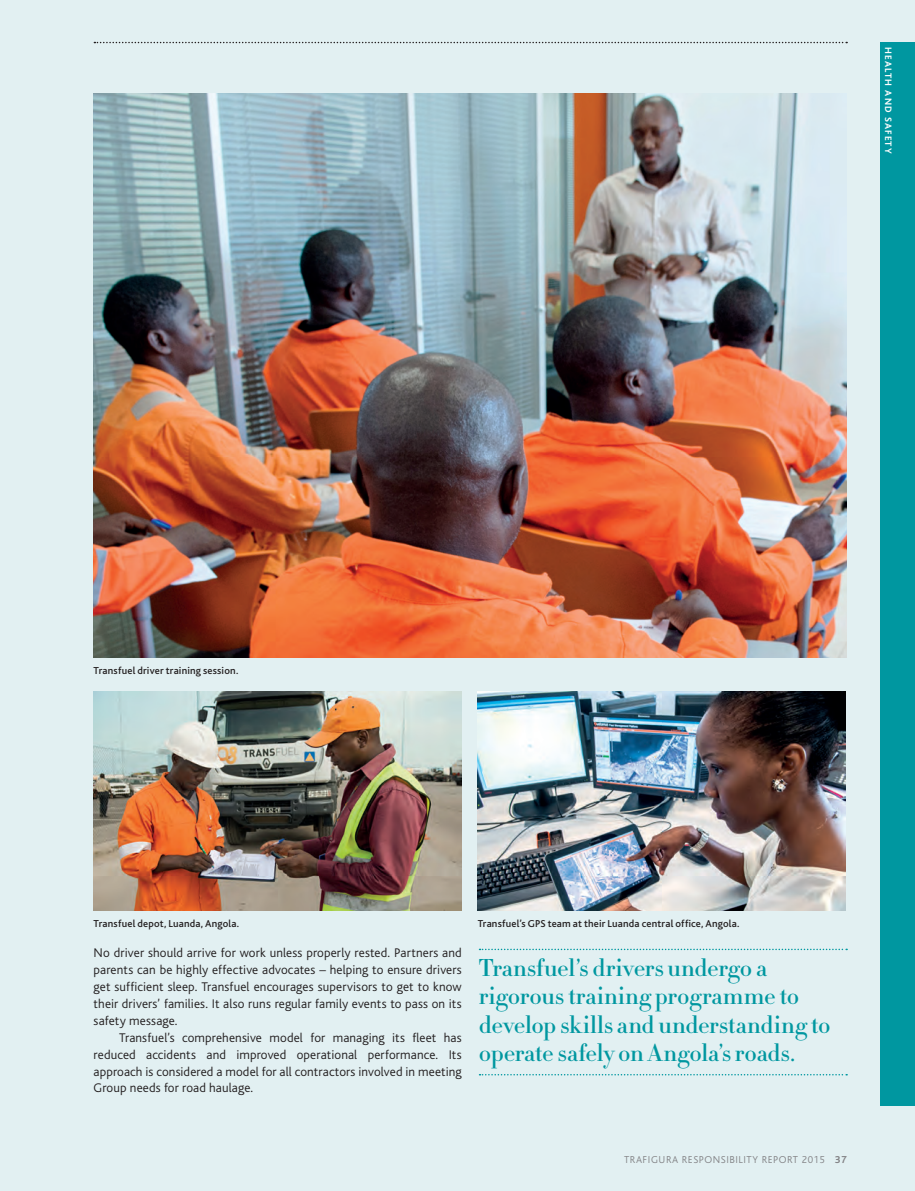
<style>
.page{position:relative;width:915px;height:1191px;background:#fff}
.page>*{position:absolute;margin:0;border:0;box-sizing:border-box;transform-origin:0 0}
.Pullout_text{font:500 24px/28.5px "HTF Didot M06";letter-spacing:-.01em;color:#0097a0}
.Main_text_no_indent{font:300 13.2px/17px "Bliss";letter-spacing:.01em;color:#231f20;text-align:justify}
.Main_text{font:300 13.2px/17px "Bliss";letter-spacing:.01em;color:#231f20;text-align:justify}
.Picture_caption{font:500 10.5px "Bliss";letter-spacing:.02em;color:#231f20}
.t1{font:300 10.5px "Bliss";letter-spacing:.05em;color:#838386}
.t2{font:700 9.75px "Bliss";letter-spacing:.12em;color:#fff}
.s1{font-weight:700}
</style>
<div class="page">
<div style="left:0;top:0;width:914px;height:1191px;background:#e2f0f2"></div>
<svg style="left:94px;top:42px;width:752px;height:1px"></svg>
<img style="left:94px;top:94px;width:752px;height:563px">
<img style="left:94px;top:691px;width:367px;height:219px">
<img style="left:477px;top:691px;width:368px;height:219px">
<div style="left:880px;top:43px;width:34px;height:1063px;background:#0097a0"></div>
<svg style="left:479px;top:948px;width:367px;height:2px"></svg>
<svg style="left:479px;top:1074px;width:367px;height:1px"></svg>
<p class="t2" style="left:893px;top:47px;width:109px;rotate:90deg">HEALTH AND SAFETY</p>
<p class="Picture_caption" style="left:94px;top:665px;width:146px">Transfuel driver training session.</p>
<p class="Picture_caption" style="left:94px;top:918px;width:147px">Transfuel depot, Luanda, Angola.</p>
<p class="Main_text_no_indent" style="left:94px;top:944px;width:369px">No driver should arrive for work unless properly rested. Partners and parents can be highly effective advocates – helping to ensure drivers get sufficient sleep. Transfuel encourages supervisors to get to know their drivers’ families. It also runs regular family events to pass on its safety message.</p>
<p class="Main_text" style="left:94px;top:1029px;width:369px;text-indent:26px">Transfuel’s comprehensive model for managing its fleet has reduced accidents and improved operational performance. Its approach is considered a model for all contractors involved in meeting Group needs for road haulage.</p>
<p class="Picture_caption" style="left:477px;top:918px;width:263px">Transfuel’s GPS team at their Luanda central office, Angola.</p>
<p class="Pullout_text" style="left:478px;top:952px;width:353px">Transfuel’s drivers undergo a rigorous training programme to develop skills and understanding to operate safely on Angola’s roads.</p>
<p class="t1" style="left:624px;top:1154px;width:224px">TRAFIGURA RESPONSIBILITY REPORT 2015 <span class="s1">37</span></p>
</div>
